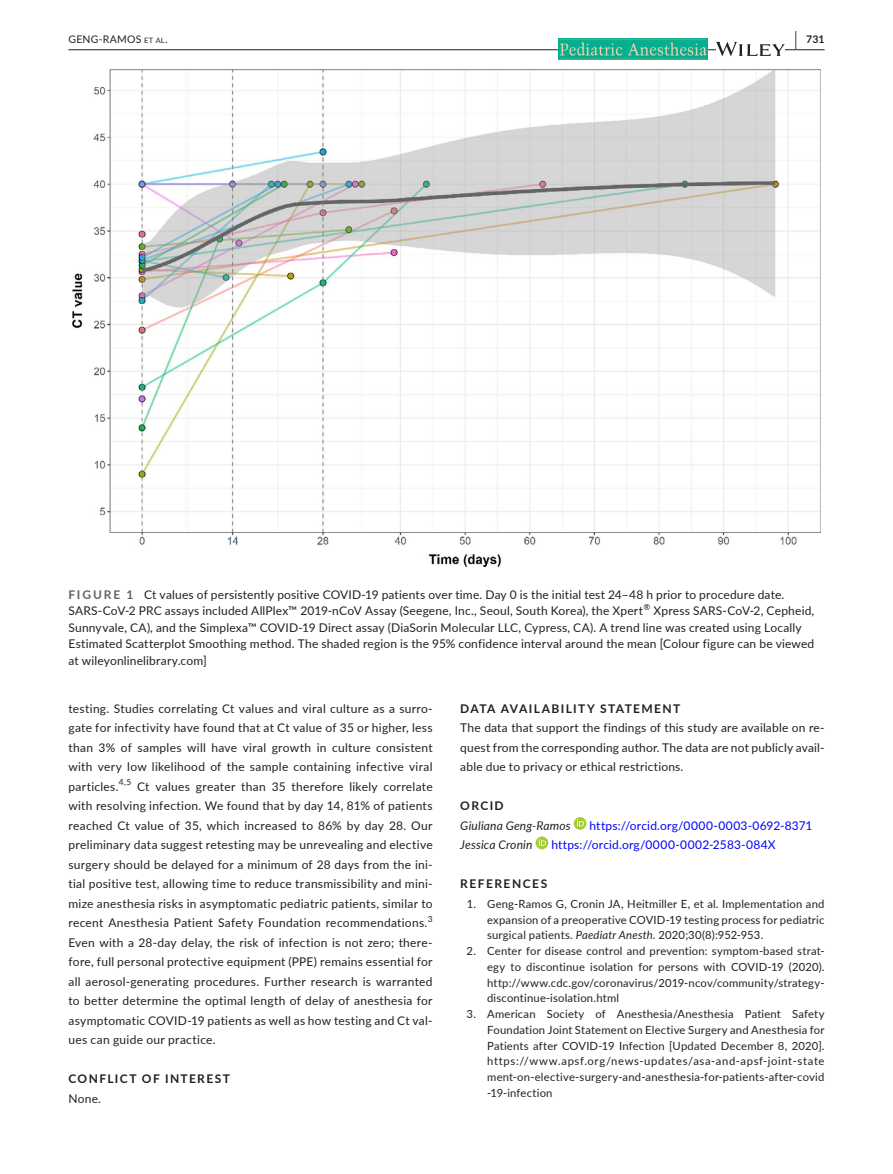
<style>
.page{position:relative;width:893px;height:1174px;background:#fff}
.page>*{position:absolute;margin:0;border:0;box-sizing:border-box;transform-origin:0 0}
.t1{font:12px/19.5px "Lato";letter-spacing:.015em;color:#231f20;text-align:justify}
.t2{font:12px "Lato";letter-spacing:.015em;color:#00f}
.t3{font:700 12px "Lato";letter-spacing:.115em;color:#231f20}
.t4{font:italic 12px "Lato";letter-spacing:.015em;color:#231f20}
.t5{font:11.25px/15.8px "Lato";letter-spacing:.015em;color:#231f20;text-align:justify}
.t6{font:10.5px "Lato";letter-spacing:.02em;color:#231f20}
.t7{font:700 10.5px "Lato";color:#231f20}
.t8{font:8.4px "Lato";color:#231f20}
.s1{font-size:7.35px}
.s2{font-size:19.5px}
.s3{font-weight:700;color:#636366}
.s4{font-style:italic}
</style>
<div class="page">
<hr style="left:68px;top:49px;width:756px;height:1px;background:#231f20">
<img style="left:559px;top:39px;width:149px;height:20px">
<svg style="left:716px;top:42px;width:69px;height:14px"></svg>
<svg style="left:574px;top:817px;width:12px;height:13px"></svg>
<svg style="left:577px;top:819px;width:7px;height:7px"></svg>
<div style="left:536px;top:836px;width:12px;height:13px;background:#a5cd39;border-radius:50%"></div>
<svg style="left:539px;top:839px;width:7px;height:7px"></svg>
<img style="left:72px;top:69px;width:749px;height:497px">
<p class="t6" style="left:68px;top:31px;width:101px">GENG-RAMOS <span class="s1">et al</span>.</p>
<p class="t7" style="left:795px;top:31px;width:31px"><span class="s2">|</span> 731</p>
<p class="t1" style="left:68px;top:585px;width:717px;line-height:16.5px"><span class="s3">FIGURE 1</span> Ct values of persistently positive COVID-19 patients over time. Day 0 is the initial test 24–48 h prior to procedure date.<br>SARS-CoV-2 PRC assays included AllPlex™ 2019-nCoV Assay (Seegene, Inc., Seoul, South Korea), the Xpert</p>
<p class="t8" style="left:643px;top:601px;width:8px">®</p>
<p class="t1" style="left:68px;top:602px;width:747px;line-height:16.5px;text-align:left;text-indent:585px">Xpress SARS-CoV-2, Cepheid, Sunnyvale, CA), and the Simplexa™ COVID-19 Direct assay (DiaSorin Molecular LLC, Cypress, CA). A trend line was created using Locally Estimated Scatterplot Smoothing method. The shaded region is the 95% confidence interval around the mean [Colour figure can be viewed at wileyonlinelibrary.com]</p>
<p class="t1" style="left:68px;top:698px;width:366px">testing. Studies correlating Ct values and viral culture as a surro&shy;gate for infectivity have found that at Ct value of 35 or higher, less than 3% of samples will have viral growth in culture consistent with very low likelihood of the sample containing infective viral particles.<sup>4,5</sup> Ct values greater than 35 therefore likely correlate with resolving infection. We found that by day 14, 81% of patients reached Ct value of 35, which increased to 86% by day 28. Our preliminary data suggest retesting may be unrevealing and elective surgery should be delayed for a minimum of 28 days from the ini&shy;tial positive test, allowing time to reduce transmissibility and mini&shy;mize anesthesia risks in asymptomatic pediatric patients, similar to recent Anesthesia Patient Safety Foundation recommendations.</p>
<p class="t8" style="left:428px;top:913px;width:6px">3</p>
<p class="t1" style="left:68px;top:932px;width:366px">Even with a 28-day delay, the risk of infection is not zero; there&shy;fore, full personal protective equipment (PPE) remains essential for all aerosol-generating procedures. Further research is warranted to better determine the optimal length of delay of anesthesia for asymptomatic COVID-19 patients as well as how testing and Ct val&shy;ues can guide our practice.</p>
<p class="t3" style="left:68px;top:1070px;width:163px">CONFLICT OF INTEREST</p>
<p class="t1" style="left:68px;top:1088px;width:34px">None.</p>
<p class="t3" style="left:460px;top:699px;width:221px">DATA AVAILABILITY STATEMENT</p>
<p class="t1" style="left:460px;top:717px;width:366px">The data that support the findings of this study are available on re&shy;quest from the corresponding author. The data are not publicly avail&shy;able due to privacy or ethical restrictions.</p>
<p class="t3" style="left:460px;top:797px;width:45px">ORCID</p>
<p class="t4" style="left:460px;top:817px;width:112px">Giuliana Geng-Ramos</p>
<p class="t2" style="left:589px;top:817px;width:225px">https://orcid.org/0000-0003-0692-8371</p>
<p class="t4" style="left:460px;top:836px;width:74px">Jessica Cronin</p>
<p class="t2" style="left:551px;top:836px;width:226px">https://orcid.org/0000-0002-2583-084X</p>
<p class="t3" style="left:460px;top:875px;width:88px">REFERENCES</p>
<p class="t5" style="left:487px;top:895px;width:339px;text-indent:-20px">1. Geng-Ramos G, Cronin JA, Heitmiller E, et al. Implementation and expansion of a preoperative COVID-19 testing process for pediatric surgical patients. <span class="s4">Paediatr Anesth</span>. 2020;30(8):952-953.</p>
<p class="t5" style="left:487px;top:942px;width:339px;text-indent:-21px">2. Center for disease control and prevention: symptom-based strat&shy;egy to discontinue isolation for persons with COVID-19 (2020). http://www.cdc.gov/coronavirus/2019-ncov/community/strategy&shy;discontinue-isolation.html</p>
<p class="t5" style="left:487px;top:1005px;width:339px;text-indent:-21px">3. American Society of Anesthesia/Anesthesia Patient Safety Foundation Joint Statement on Elective Surgery and Anesthesia for Patients after COVID-19 Infection [Updated December 8, 2020]. https://www.apsf.org/news-updates/asa-and-apsf-joint-state ment-on-elective-surgery-and-anesthesia-for-patients-after-covid -19-infection</p>
</div>
